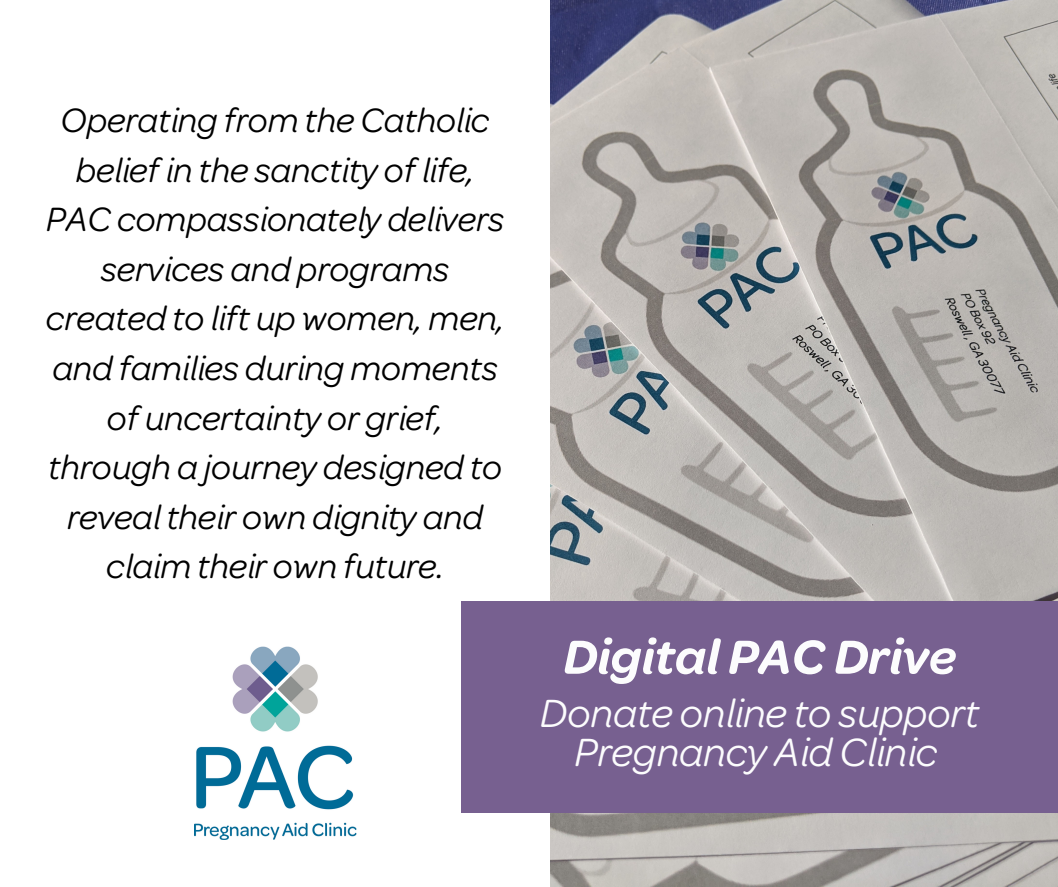
<style>
.page{position:relative;width:1058px;height:887px;background:#fff}
.page>*{position:absolute;margin:0;border:0;box-sizing:border-box;transform-origin:0 0}
.t1{font:italic 600 51px "Omnes";color:#fcfcfd}
.t2{font:italic 42px/39.3px "Omnes";color:#fcfcfd;text-align:center}
.t3{font:italic 36px/49.5px "Omnes";color:#000;text-align:center}
</style>
<div class="page">
<img style="left:550px;top:0;width:507px;height:886px">
<div style="left:461px;top:601px;width:596px;height:211px;background:#776090"></div>
<img style="left:194px;top:646px;width:162px;height:193px">
<p class="t3" style="left:46px;top:97px;width:460px">Operating from the Catholic belief in the sanctity of life,<br>PAC compassionately delivers services and programs created to lift up women, men, and families during moments of uncertainty or grief, through a journey designed to reveal their own dignity and claim their own future.</p>
<p class="t1" style="left:562px;top:633px;width:395px">Digital PAC Drive</p>
<p class="t2" style="left:540px;top:694px;width:441px">Donate online to support<br>Pregnancy Aid Clinic</p>
</div>
